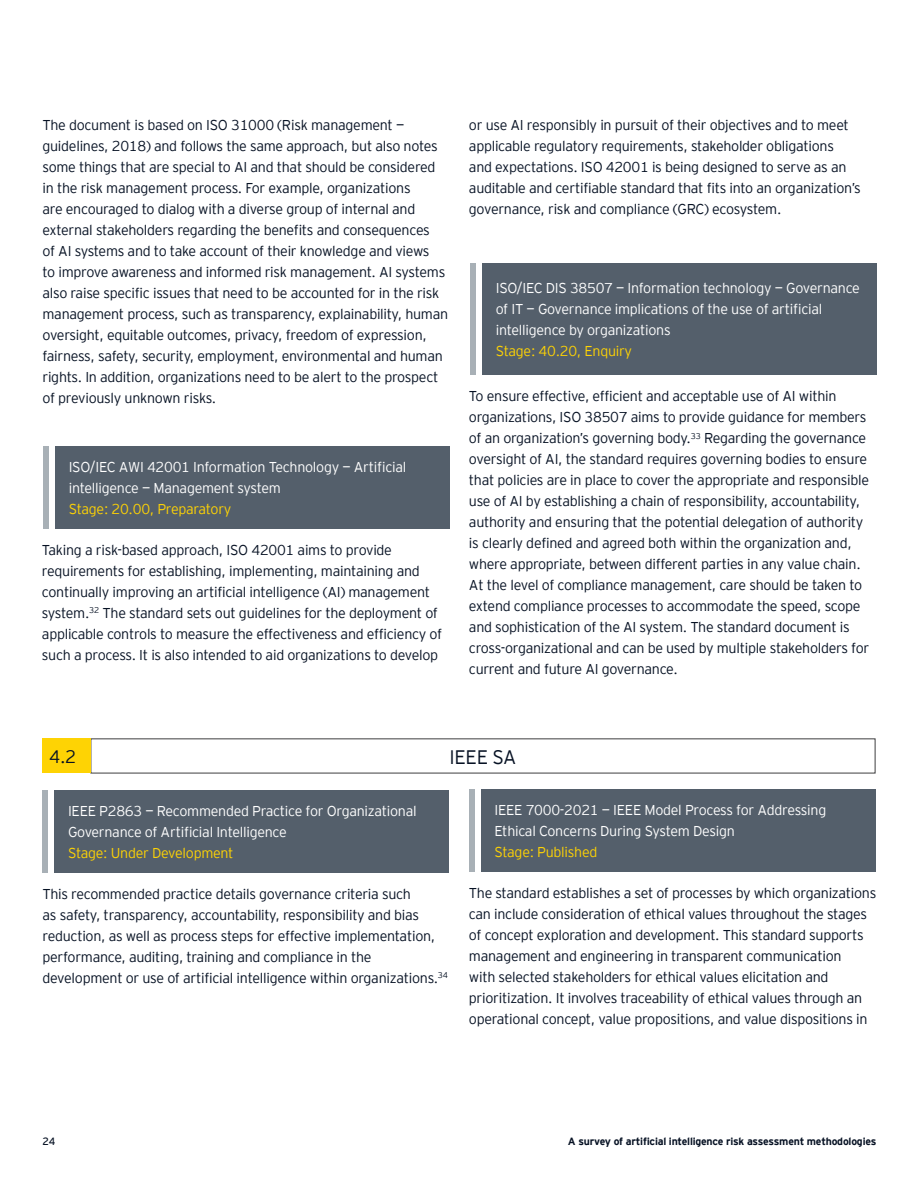
<style>
.page{position:relative;width:918px;height:1188px;background:#fff}
.page>*{position:absolute;margin:0;border:0;box-sizing:border-box;transform-origin:0 0}
.t1{font:300 19.5px "EY Interstate";letter-spacing:-.02em;color:#071224}
.t2{font:300 18px "EY Interstate";color:#071224}
.t3{font:300 14.25px/21px "EY Interstate";letter-spacing:-.02em;color:#071224}
.t4{font:300 14.25px/21px "EY Interstate";letter-spacing:-.02em;color:#fff}
.t5{font:300 14.25px "EY Interstate";letter-spacing:-.02em;color:#fed304}
.t6{font:700 10.5px "EY Interstate";letter-spacing:-.02em;color:#071224}
.t7{font:10.5px "EY Interstate";color:#071224}
</style>
<div class="page">
<div style="left:55px;top:446px;width:394px;height:83px;background:#545f6b"></div>
<div style="left:43px;top:446px;width:6px;height:83px;background:#a8b0b6"></div>
<div style="left:482px;top:263px;width:394px;height:112px;background:#545f6b"></div>
<div style="left:470px;top:263px;width:6px;height:112px;background:#a8b0b6"></div>
<div style="left:43px;top:738px;width:48px;height:35px;background:#fed304"></div>
<div style="left:55px;top:790px;width:394px;height:83px;background:#545f6b"></div>
<div style="left:43px;top:790px;width:5px;height:83px;background:#a8b0b6"></div>
<div style="left:481px;top:789px;width:394px;height:83px;background:#545f6b"></div>
<div style="left:469px;top:789px;width:5px;height:83px;background:#a8b0b6"></div>
<p class="t3" style="left:43px;top:114px;width:407px">The document is based on ISO 31000 (Risk management — guidelines, 2018) and follows the same approach, but also notes some things that are special to AI and that should be considered in the risk management process. For example, organizations<br>are encouraged to dialog with a diverse group of internal and external stakeholders regarding the benefits and consequences<br>of AI systems and to take account of their knowledge and views<br>to improve awareness and informed risk management. AI systems also raise specific issues that need to be accounted for in the risk management process, such as transparency, explainability, human oversight, equitable outcomes, privacy, freedom of expression, fairness, safety, security, employment, environmental and human rights. In addition, organizations need to be alert to the prospect of previously unknown risks.</p>
<p class="t4" style="left:69px;top:456px;width:339px">ISO/IEC AWI 42001 Information Technology — Artificial intelligence — Management system</p>
<p class="t5" style="left:69px;top:499px;width:164px">Stage: 20.00, Preparatory</p>
<p class="t3" style="left:42px;top:539px;width:402px">Taking a risk-based approach, ISO 42001 aims to provide requirements for establishing, implementing, maintaining and continually improving an artificial intelligence (AI) management system.<sup>32</sup> The standard sets out guidelines for the deployment of applicable controls to measure the effectiveness and efficiency of such a process. It is also intended to aid organizations to develop</p>
<p class="t3" style="left:469px;top:114px;width:393px">or use AI responsibly in pursuit of their objectives and to meet applicable regulatory requirements, stakeholder obligations<br>and expectations. ISO 42001 is being designed to serve as an auditable and certifiable standard that fits into an organization’s governance, risk and compliance (GRC) ecosystem.</p>
<p class="t4" style="left:496px;top:277px;width:366px">ISO/IEC DIS 38507 — Information technology — Governance of IT — Governance implications of the use of artificial intelligence by organizations</p>
<p class="t5" style="left:496px;top:341px;width:138px">Stage: 40.20, Enquiry</p>
<p class="t3" style="left:469px;top:385px;width:402px">To ensure effective, efficient and acceptable use of AI within organizations, ISO 38507 aims to provide guidance for members of an organization’s governing body.<sup>33</sup> Regarding the governance oversight of AI, the standard requires governing bodies to ensure that policies are in place to cover the appropriate and responsible use of AI by establishing a chain of responsibility, accountability, authority and ensuring that the potential delegation of authority is clearly defined and agreed both within the organization and, where appropriate, between different parties in any value chain.<br>At the level of compliance management, care should be taken to extend compliance processes to accommodate the speed, scope and sophistication of the AI system. The standard document is cross-organizational and can be used by multiple stakeholders for current and future AI governance.</p>
<p class="t2" style="left:49px;top:744px;width:29px">4.2</p>
<p class="t1" style="left:450px;top:743px;width:68px">IEEE SA</p>
<p class="t4" style="left:68px;top:800px;width:350px">IEEE P2863 — Recommended Practice for Organizational<br>Governance of Artificial Intelligence</p>
<p class="t5" style="left:68px;top:843px;width:167px">Stage: Under Development</p>
<p class="t3" style="left:43px;top:883px;width:407px">This recommended practice details governance criteria such<br>as safety, transparency, accountability, responsibility and bias reduction, as well as process steps for effective implementation, performance, auditing, training and compliance in the development or use of artificial intelligence within organizations.<sup>34</sup></p>
<p class="t4" style="left:494px;top:799px;width:333px">IEEE 7000-2021 — IEEE Model Process for Addressing<br>Ethical Concerns During System Design</p>
<p class="t5" style="left:494px;top:842px;width:104px">Stage: Published</p>
<p class="t3" style="left:469px;top:882px;width:409px">The standard establishes a set of processes by which organizations can include consideration of ethical values throughout the stages of concept exploration and development. This standard supports management and engineering in transparent communication<br>with selected stakeholders for ethical values elicitation and prioritization. It involves traceability of ethical values through an operational concept, value propositions, and value dispositions in</p>
<p class="t7" style="left:43px;top:1133px;width:14px">24</p>
<p class="t6" style="left:568px;top:1133px;width:310px">A survey of artificial intelligence risk assessment methodologies</p>
</div>
